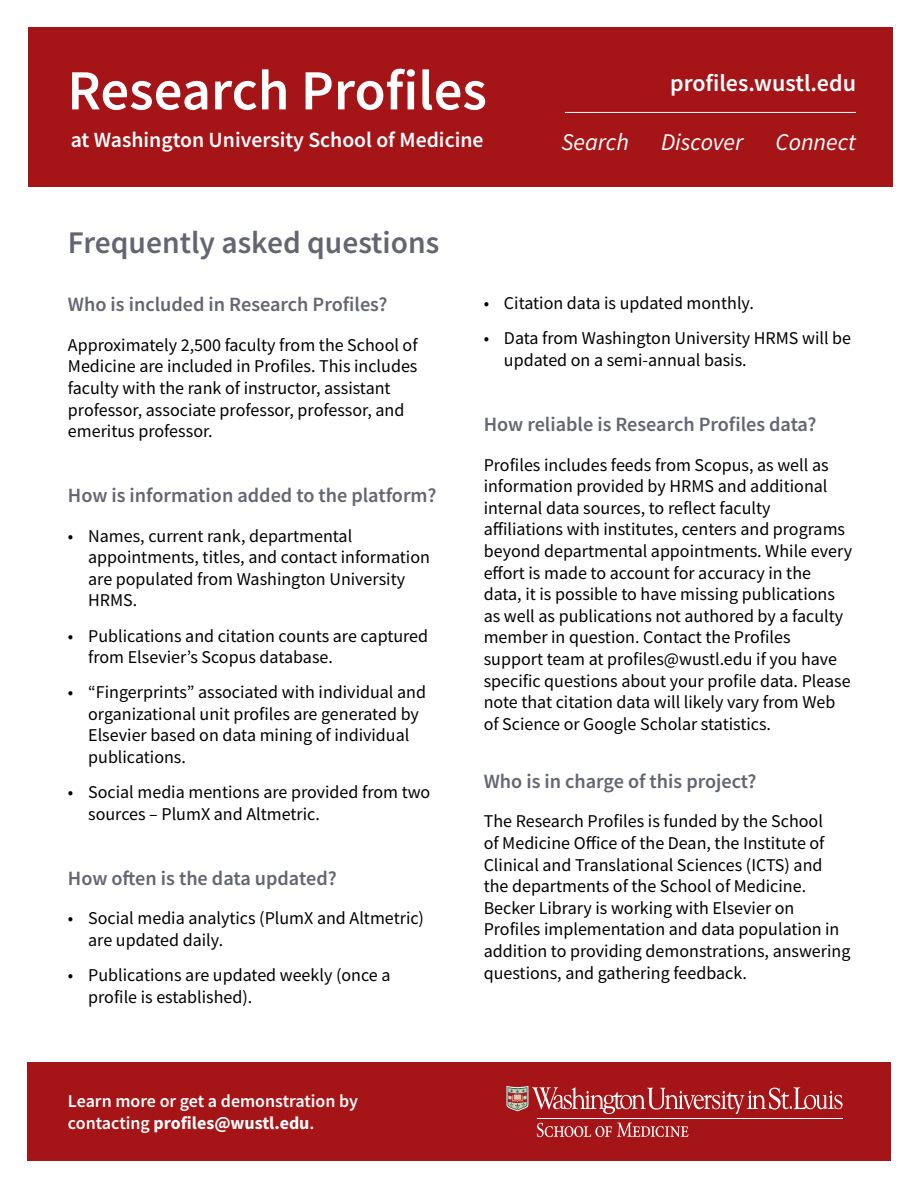
<style>
.page{position:relative;width:918px;height:1188px;background:#fff}
.page>*{position:absolute;margin:0;border:0;box-sizing:border-box;transform-origin:0 0}
.t1{font:600 56.7px "Source Sans Pro";color:#fff}
.t2{font:600 31.5px "Source Sans Pro";color:#636571}
.t3{font:italic 24px "Source Sans Pro";color:#fff}
.t4{font:600 24px "Source Sans Pro";color:#fff}
.t5{font:600 21.75px "Source Sans Pro";color:#fff}
.t6{font:600 20.25px "Source Sans Pro";color:#636571}
.t7{font:18px/21.6px "Source Sans Pro";color:#000}
.t8{font:600 18px/21.6px "Source Sans Pro";color:#fff}
.s1{font-weight:700}
</style>
<div class="page">
<div style="left:27px;top:1062px;width:864px;height:99px;background:#a51417"></div>
<hr style="left:537px;top:1118px;width:306px;height:1px;background:#fff">
<svg style="left:507px;top:1086px;width:336px;height:28px"></svg>
<svg style="left:537px;top:1123px;width:151px;height:14px"></svg>
<div style="left:28px;top:27px;width:864px;height:160px;background:#a51417"></div>
<hr style="left:565px;top:112px;width:291px;height:1px;background:#fff">
<h1 class="t1" style="left:67px;top:53px;width:421px">Research Profiles</h1>
<p class="t5" style="left:71px;top:125px;width:414px">at Washington University School of Medicine</p>
<h2 class="t2" style="left:68px;top:222px;width:373px">Frequently asked questions</h2>
<h3 class="t4" style="left:670px;top:67px;width:187px">profiles.wustl.edu</h3>
<h3 class="t3" style="left:561px;top:127px;width:69px">Search</h3>
<h3 class="t3" style="left:661px;top:127px;width:84px">Discover</h3>
<h3 class="t3" style="left:775px;top:127px;width:82px">Connect</h3>
<p class="t6" style="left:68px;top:291px;width:321px">Who is included in Research Profiles?</p>
<p class="t7" style="left:68px;top:334px;width:351px">Approximately 2,500 faculty from the School of Medicine are included in Profiles. This includes faculty with the rank of instructor, assistant professor, associate professor, professor, and emeritus professor.</p>
<p class="t6" style="left:68px;top:482px;width:370px">How is information added to the platform?</p>
<p class="t7" style="left:88px;top:525px;width:343px;text-indent:-20px">• Names, current rank, departmental appointments, titles, and contact information are populated from Washington University HRMS.</p>
<p class="t7" style="left:88px;top:625px;width:342px;text-indent:-20px">• Publications and citation counts are captured from Elsevier’s Scopus database.</p>
<p class="t7" style="left:88px;top:681px;width:339px;text-indent:-20px">• “Fingerprints” associated with individual and organizational unit profiles are generated by Elsevier based on data mining of individual publications.</p>
<p class="t7" style="left:88px;top:781px;width:344px;text-indent:-20px">• Social media mentions are provided from two sources – PlumX and Altmetric.</p>
<p class="t6" style="left:68px;top:865px;width:270px">How often is the data updated?</p>
<p class="t7" style="left:88px;top:907px;width:337px;text-indent:-20px">• Social media analytics (PlumX and Altmetric) are updated daily.</p>
<p class="t7" style="left:88px;top:964px;width:304px;text-indent:-20px">• Publications are updated weekly (once a profile is established).</p>
<p class="t8" style="left:68px;top:1091px;width:292px">Learn more or get a demonstration by contacting <span class="s1">profiles@wustl.edu</span>.</p>
<p class="t7" style="left:484px;top:292px;width:272px">• Citation data is updated monthly.</p>
<p class="t7" style="left:504px;top:328px;width:349px;text-indent:-20px">• Data from Washington University HRMS will be updated on a semi-annual basis.</p>
<p class="t6" style="left:484px;top:411px;width:334px">How reliable is Research Profiles data?</p>
<p class="t7" style="left:484px;top:454px;width:370px">Profiles includes feeds from Scopus, as well as information provided by HRMS and additional internal data sources, to reflect faculty affiliations with institutes, centers and programs beyond departmental appointments. While every effort is made to account for accuracy in the data, it is possible to have missing publications as well as publications not authored by a faculty member in question. Contact the Profiles support team at profiles@wustl.edu if you have specific questions about your profile data. Please note that citation data will likely vary from Web of Science or Google Scholar statistics.</p>
<p class="t6" style="left:484px;top:768px;width:274px">Who is in charge of this project?</p>
<p class="t7" style="left:484px;top:811px;width:368px">The Research Profiles is funded by the School<br>of Medicine Office of the Dean, the Institute of Clinical and Translational Sciences (ICTS) and the departments of the School of Medicine.<br>Becker Library is working with Elsevier on Profiles implementation and data population in addition to providing demonstrations, answering questions, and gathering feedback.</p>
</div>
